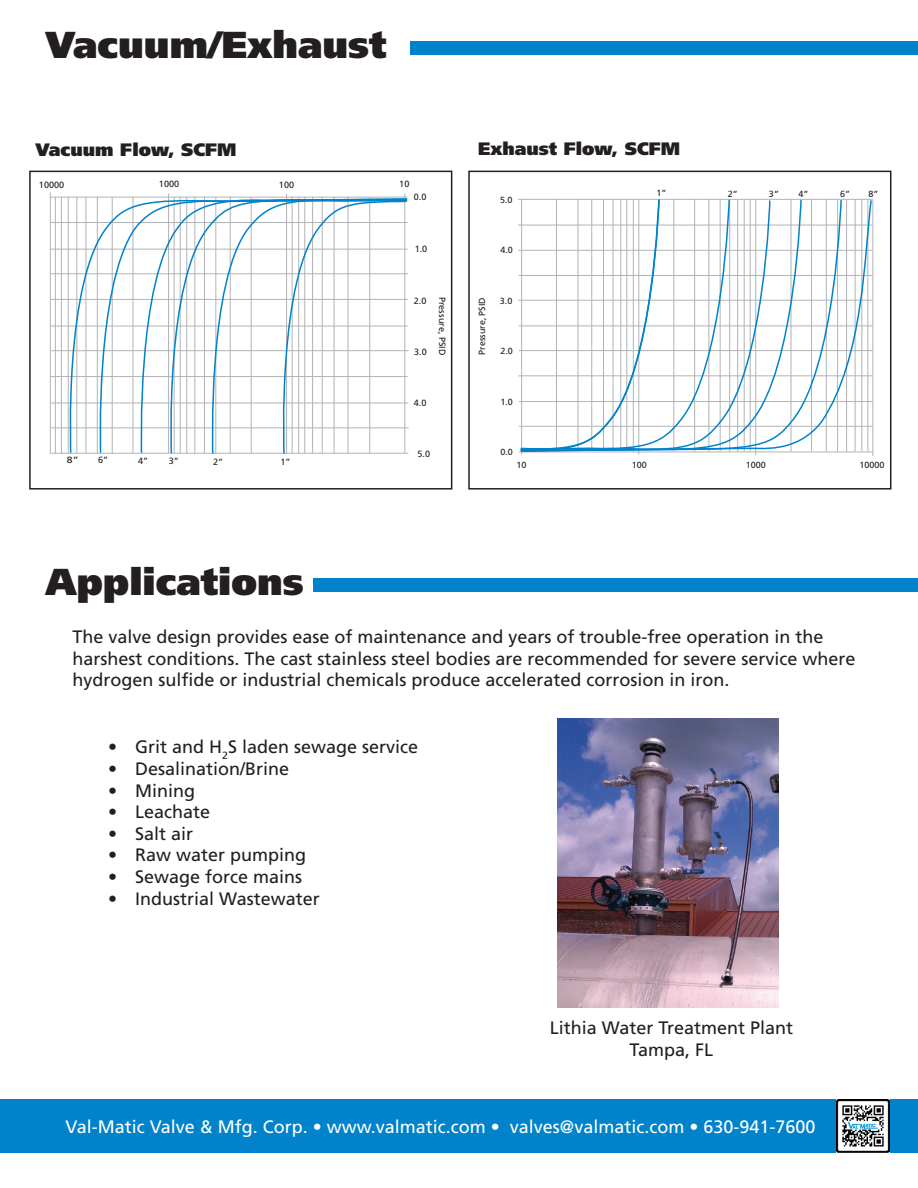
<style>
.page{position:relative;width:918px;height:1188px;background:#fff}
.page>*{position:absolute;margin:0;border:0;box-sizing:border-box;transform-origin:0 0}
.t1{font:900 37.5px "Frutiger LT Std";color:#231f20}
.t2{font:18px/21.6px "Frutiger LT Std";color:#231f20}
.t3{font:18px "Frutiger LT Std";color:#fff}
.t4{font:900 18px "Frutiger LT Std";color:#231f20}
.t5{font:9.15px "Frutiger LT Std";color:#231f20}
.t6{font:9px "Frutiger LT Std";color:#231f20}
.t7{font:9px "Frutiger LT Std";color:#231f20;scale:1.15 1}
.t8{font:8.85px "Frutiger LT Std";color:#231f20}
</style>
<div class="page">
<div style="left:313px;top:579px;width:605px;height:13px;background:#0083ca"></div>
<div style="left:410px;top:42px;width:508px;height:13px;background:#0083ca"></div>
<div style="left:0;top:1100px;width:918px;height:53px;background:#0083ca"></div>
<img style="left:557px;top:718px;width:221px;height:289px">
<hr style="left:404px;top:194px;width:1px;height:259px;background:#b2b3b7">
<hr style="left:50px;top:192px;width:1px;height:262px;background:#b2b3b7">
<hr style="left:61px;top:197px;width:1px;height:256px;background:#b2b3b7">
<hr style="left:168px;top:193px;width:1px;height:260px;background:#b2b3b7">
<hr style="left:286px;top:194px;width:1px;height:259px;background:#b2b3b7">
<hr style="left:55px;top:197px;width:1px;height:256px;background:#b2b3b7">
<hr style="left:194px;top:196px;width:1px;height:257px;background:#b2b3b7">
<hr style="left:51px;top:453px;width:357px;height:1px;background:#b2b3b7">
<hr style="left:51px;top:427px;width:358px;height:1px;background:#b2b3b7">
<hr style="left:51px;top:403px;width:357px;height:1px;background:#b2b3b7">
<svg style="left:64px;top:197px;width:344px;height:257px"></svg>
<svg style="left:49px;top:192px;width:33px;height:206px"></svg>
<svg style="left:95px;top:198px;width:314px;height:256px"></svg>
<svg style="left:136px;top:198px;width:272px;height:256px"></svg>
<div style="left:29px;top:171px;width:423px;height:319px;border:2px solid #231f20"></div>
<hr style="left:872px;top:199px;width:1px;height:257px;background:#b2b3b7">
<hr style="left:519px;top:452px;width:354px;height:1px;background:#b2b3b7">
<svg style="left:520px;top:199px;width:353px;height:256px"></svg>
<svg style="left:518px;top:198px;width:143px;height:254px"></svg>
<div style="left:468px;top:171px;width:423px;height:319px;border:2px solid #231f20"></div>
<img style="left:837px;top:1099px;width:53px;height:53px">
<h1 class="t1" style="left:45px;top:22px;width:343px">Vacuum/Exhaust</h1>
<p class="t4" style="left:36px;top:139px;width:203px">Vacuum Flow, SCFM</p>
<p class="t4" style="left:478px;top:138px;width:203px">Exhaust Flow, SCFM</p>
<p class="t6" style="left:39px;top:180px;width:27px">10000</p>
<p class="t6" style="left:159px;top:179px;width:22px">1000</p>
<p class="t6" style="left:279px;top:179px;width:17px">100</p>
<p class="t6" style="left:399px;top:179px;width:12px">10</p>
<p class="t6" style="left:414px;top:192px;width:14px">0.0</p>
<p class="t8" style="left:500px;top:195px;width:14px">5.0</p>
<p class="t8" style="left:657px;top:188px;width:12px">1”</p>
<p class="t8" style="left:728px;top:188px;width:12px">2”</p>
<p class="t8" style="left:769px;top:188px;width:12px">3”</p>
<p class="t8" style="left:799px;top:188px;width:12px">4”</p>
<p class="t8" style="left:840px;top:189px;width:12px">6”</p>
<p class="t8" style="left:869px;top:189px;width:12px">8”</p>
<p class="t6" style="left:415px;top:244px;width:14px">1.0</p>
<p class="t8" style="left:500px;top:244px;width:14px">4.0</p>
<p class="t6" style="left:414px;top:295px;width:14px">2.0</p>
<p class="t6" style="left:414px;top:347px;width:14px">3.0</p>
<p class="t5" style="left:448px;top:297px;width:60px;rotate:90deg">Pressure, PSID</p>
<p class="t6" style="left:477px;top:355px;width:59px;rotate:-90deg">Pressure, PSID</p>
<p class="t8" style="left:500px;top:296px;width:14px">3.0</p>
<p class="t8" style="left:500px;top:346px;width:14px">2.0</p>
<p class="t6" style="left:414px;top:398px;width:14px">4.0</p>
<p class="t8" style="left:500px;top:397px;width:14px">1.0</p>
<p class="t7" style="left:67px;top:455px;width:12px">8”</p>
<p class="t6" style="left:98px;top:455px;width:12px">6”</p>
<p class="t6" style="left:138px;top:456px;width:12px">4”</p>
<p class="t6" style="left:169px;top:456px;width:12px">3”</p>
<p class="t6" style="left:213px;top:456px;width:12px">2”</p>
<p class="t6" style="left:281px;top:456px;width:12px">1”</p>
<p class="t6" style="left:417px;top:449px;width:14px">5.0</p>
<p class="t8" style="left:500px;top:447px;width:14px">0.0</p>
<p class="t8" style="left:517px;top:460px;width:12px">10</p>
<p class="t8" style="left:632px;top:460px;width:17px">100</p>
<p class="t8" style="left:746px;top:460px;width:22px">1000</p>
<p class="t8" style="left:860px;top:460px;width:27px">10000</p>
<h1 class="t1" style="left:45px;top:559px;width:260px">Applications</h1>
<p class="t2" style="left:72px;top:626px;width:785px">The valve design provides ease of maintenance and years of trouble-free operation in the harshest conditions. The cast stainless steel bodies are recommended for severe service where hydrogen sulfide or industrial chemicals produce accelerated corrosion in iron.</p>
<p class="t2" style="left:108px;top:736px;width:311px">• Grit and H<sub>2</sub>S laden sewage service</p>
<p class="t2" style="left:108px;top:758px;width:183px">• Desalination/Brine</p>
<p class="t2" style="left:108px;top:780px;width:88px">• Mining</p>
<p class="t2" style="left:108px;top:801px;width:104px">• Leachate</p>
<p class="t2" style="left:108px;top:823px;width:87px">• Salt air</p>
<p class="t2" style="left:108px;top:844px;width:200px">• Raw water pumping</p>
<p class="t2" style="left:108px;top:866px;width:196px">• Sewage force mains</p>
<p class="t2" style="left:108px;top:888px;width:213px">• Industrial Wastewater</p>
<p class="t2" style="left:550px;top:1017px;width:245px;text-align:center">Lithia Water Treatment Plant<br>Tampa, FL</p>
<p class="t3" style="left:66px;top:1116px;width:751px">Val-Matic Valve &amp; Mfg. Corp. • www.valmatic.com • valves@valmatic.com • 630-941-7600</p>
</div>
